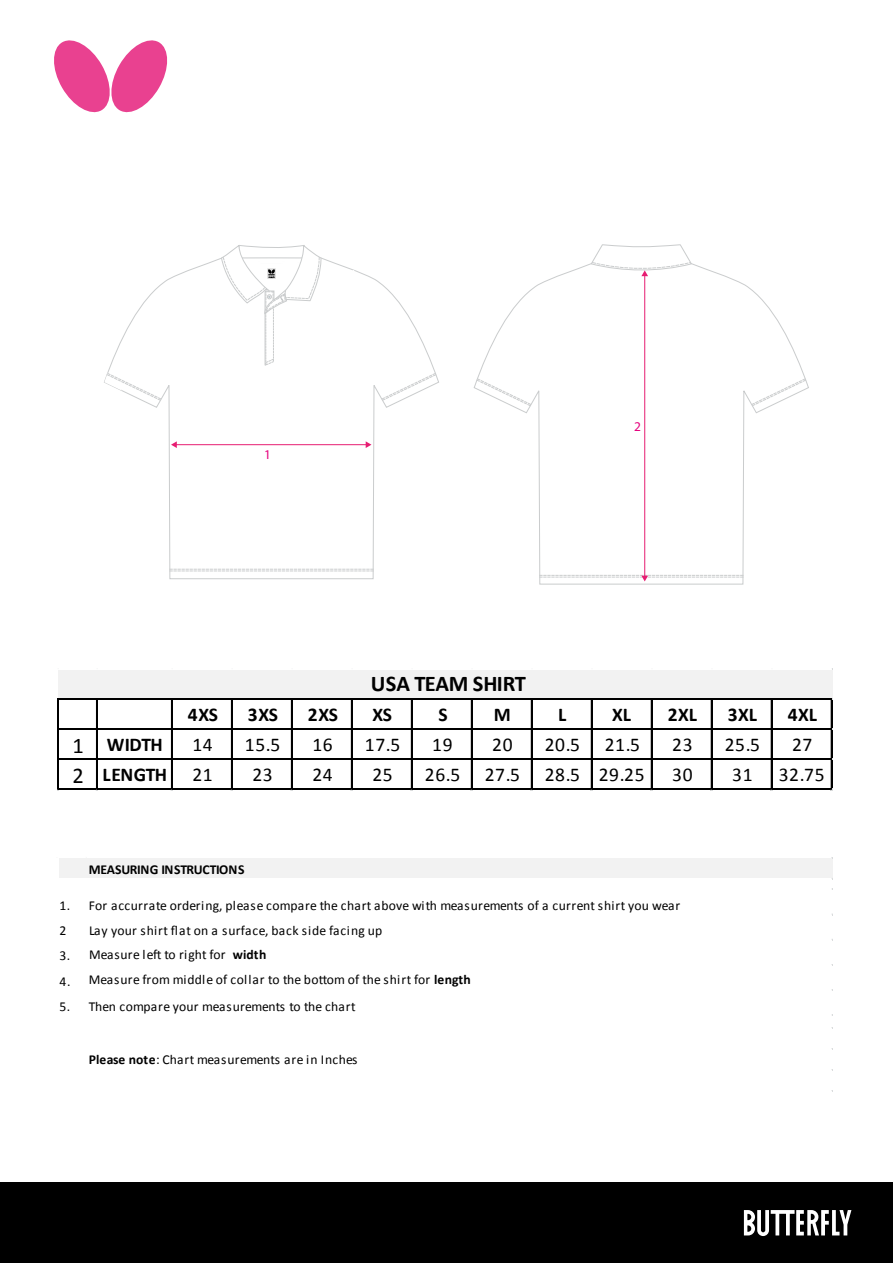
<style>
.page{position:relative;width:893px;height:1263px;background:#fff}
.page>*{position:absolute;margin:0;border:0;box-sizing:border-box;transform-origin:0 0}
.t1{font:700 22.5px "Calibri";letter-spacing:-.005em;color:#000}
.t2{font:19.5px "Calibri";letter-spacing:.03em;color:#000}
.t3{font:700 19.5px "Calibri";letter-spacing:-.01em;color:#000}
.t4{font:13.65px/25.2px "Calibri";letter-spacing:.015em;color:#000}
.t5{font:13.65px "Calibri";letter-spacing:.035em;color:#000}
.t6{font:700 13.65px "Calibri";letter-spacing:-.025em;color:#000}
.t7{font:13.35px "Myriad Pro";color:#e5007d}
.s1{font-weight:400;font-size:22.5px}
.s2{font-weight:700}
</style>
<div class="page">
<svg style="left:107px;top:258px;width:332px;height:321px"></svg>
<svg style="left:104px;top:372px;width:58px;height:29px"></svg>
<svg style="left:381px;top:372px;width:56px;height:29px"></svg>
<svg style="left:169px;top:569px;width:205px;height:3px"></svg>
<svg style="left:220px;top:245px;width:136px;height:121px"></svg>
<hr style="left:176px;top:444px;width:191px;height:1px;background:#e71d72">
<svg style="left:171px;top:441px;width:6px;height:7px"></svg>
<svg style="left:366px;top:441px;width:5px;height:7px"></svg>
<svg style="left:473px;top:263px;width:336px;height:322px"></svg>
<svg style="left:751px;top:378px;width:56px;height:29px"></svg>
<svg style="left:476px;top:378px;width:56px;height:29px"></svg>
<hr style="left:644px;top:275px;width:1px;height:302px;background:#e71d72">
<svg style="left:590px;top:244px;width:102px;height:32px"></svg>
<svg style="left:539px;top:575px;width:204px;height:6px"></svg>
<div style="left:0;top:1182px;width:893px;height:81px;background:#000"></div>
<svg style="left:744px;top:1210px;width:107px;height:26px"></svg>
<svg style="left:54px;top:40px;width:113px;height:72px"></svg>
<div style="left:59px;top:670px;width:774px;height:30px;background:#f2f2f2"></div>
<hr style="left:59px;top:698px;width:774px;height:1px;background:#000">
<hr style="left:59px;top:699px;width:774px;height:1px;background:#000">
<hr style="left:59px;top:728px;width:774px;height:1px;background:#000">
<hr style="left:59px;top:729px;width:774px;height:1px;background:#000">
<hr style="left:59px;top:758px;width:774px;height:1px;background:#000">
<hr style="left:59px;top:759px;width:774px;height:1px;background:#000">
<hr style="left:57px;top:699px;width:2px;height:91px;background:#000">
<hr style="left:96px;top:700px;width:2px;height:90px;background:#000">
<hr style="left:171px;top:700px;width:2px;height:90px;background:#000">
<hr style="left:231px;top:700px;width:2px;height:90px;background:#000">
<hr style="left:291px;top:700px;width:2px;height:90px;background:#000">
<hr style="left:351px;top:700px;width:2px;height:90px;background:#000">
<hr style="left:411px;top:700px;width:2px;height:90px;background:#000">
<hr style="left:471px;top:700px;width:2px;height:90px;background:#000">
<hr style="left:531px;top:700px;width:2px;height:90px;background:#000">
<hr style="left:591px;top:700px;width:2px;height:90px;background:#000">
<hr style="left:651px;top:700px;width:2px;height:90px;background:#000">
<hr style="left:711px;top:700px;width:2px;height:90px;background:#000">
<hr style="left:771px;top:700px;width:2px;height:90px;background:#000">
<hr style="left:59px;top:788px;width:774px;height:1px;background:#000">
<hr style="left:59px;top:789px;width:774px;height:1px;background:#000">
<hr style="left:831px;top:700px;width:2px;height:90px;background:#000">
<div style="left:59px;top:858px;width:773px;height:21px;background:#f2f2f2"></div>
<div style="left:57px;top:878px;width:775px;height:213px;background:#fff"></div>
<p class="t7" style="left:264px;top:447px;width:8px">1</p>
<h1 class="t1" style="left:371px;top:669px;width:157px">USA TEAM SHIRT</h1>
<p class="t7" style="left:634px;top:418px;width:8px">2</p>
<h2 class="t3" style="left:188px;top:702px;width:32px">4XS</h2>
<h2 class="t3" style="left:248px;top:702px;width:32px">3XS</h2>
<h2 class="t3" style="left:308px;top:702px;width:32px">2XS</h2>
<h2 class="t3" style="left:372px;top:702px;width:21px">XS</h2>
<h2 class="t3" style="left:438px;top:702px;width:11px">S</h2>
<h2 class="t3" style="left:494px;top:702px;width:19px">M</h2>
<h2 class="t3" style="left:558px;top:702px;width:10px">L</h2>
<h2 class="t3" style="left:612px;top:702px;width:20px">XL</h2>
<h2 class="t3" style="left:668px;top:702px;width:31px">2XL</h2>
<h2 class="t3" style="left:728px;top:702px;width:31px">3XL</h2>
<h2 class="t3" style="left:788px;top:702px;width:31px">4XL</h2>
<h2 class="t3" style="left:72px;top:732px;width:92px"><span class="s1">1</span> WIDTH</h2>
<h2 class="t2" style="left:192px;top:732px;width:22px">14</h2>
<h2 class="t2" style="left:245px;top:732px;width:37px">15.5</h2>
<h2 class="t2" style="left:312px;top:732px;width:22px">16</h2>
<h2 class="t2" style="left:365px;top:732px;width:37px">17.5</h2>
<h2 class="t2" style="left:432px;top:732px;width:22px">19</h2>
<h2 class="t2" style="left:492px;top:732px;width:22px">20</h2>
<h2 class="t2" style="left:545px;top:732px;width:37px">20.5</h2>
<h2 class="t2" style="left:605px;top:732px;width:37px">21.5</h2>
<h2 class="t2" style="left:672px;top:732px;width:22px">23</h2>
<h2 class="t2" style="left:725px;top:732px;width:37px">25.5</h2>
<h2 class="t2" style="left:792px;top:732px;width:22px">27</h2>
<h2 class="t3" style="left:72px;top:762px;width:96px"><span class="s1">2</span> LENGTH</h2>
<h2 class="t2" style="left:192px;top:762px;width:22px">21</h2>
<h2 class="t2" style="left:252px;top:762px;width:22px">23</h2>
<h2 class="t2" style="left:312px;top:762px;width:22px">24</h2>
<h2 class="t2" style="left:372px;top:762px;width:22px">25</h2>
<h2 class="t2" style="left:425px;top:762px;width:37px">26.5</h2>
<h2 class="t2" style="left:485px;top:762px;width:37px">27.5</h2>
<h2 class="t2" style="left:545px;top:762px;width:101px">28.5 29.25</h2>
<h2 class="t2" style="left:672px;top:762px;width:22px">30</h2>
<h2 class="t2" style="left:732px;top:762px;width:22px">31</h2>
<h2 class="t2" style="left:779px;top:762px;width:47px">32.75</h2>
<p class="t6" style="left:89px;top:861px;width:157px">MEASURING INSTRUCTIONS</p>
<p class="t4" style="left:60px;top:893px;width:622px">1. For accurrate ordering, please compare the chart above with measurements of a current shirt you wear<br>2</p>
<p class="t5" style="left:89px;top:922px;width:295px">Lay your shirt flat on a surface, back side facing up</p>
<p class="t4" style="left:60px;top:942px;width:208px">3. Measure left to right for <span class="s2">width</span></p>
<p class="t4" style="left:60px;top:967px;width:413px">4. Measure from middle of collar to the bottom of the shirt for <span class="s2">length</span></p>
<p class="t4" style="left:60px;top:994px;width:298px">5. Then compare your measurements to the chart</p>
<p class="t4" style="left:89px;top:1047px;width:270px"><span class="s2">Please note</span>: Chart measurements are in Inches</p>
</div>
